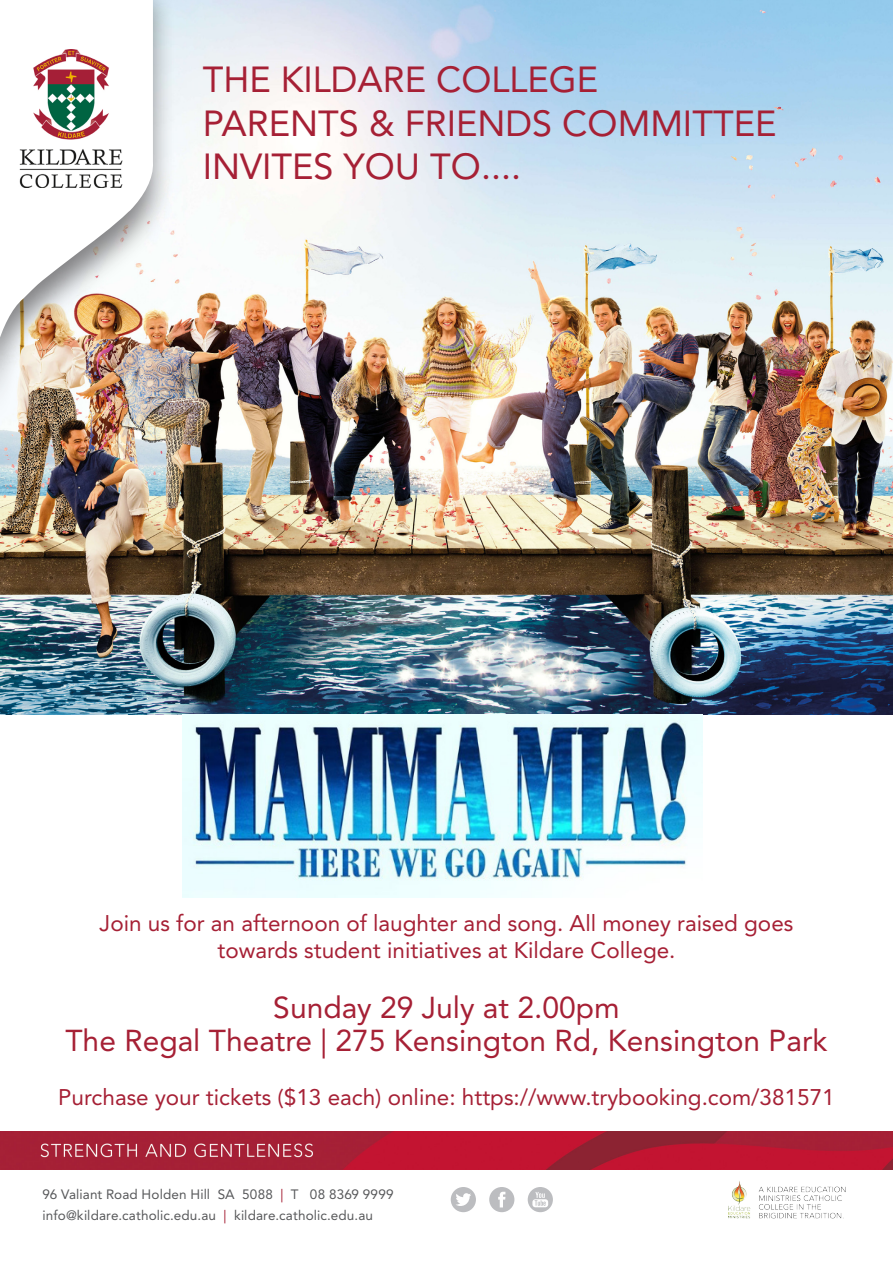
<style>
.page{position:relative;width:893px;height:1263px;background:#fff}
.page>*{position:absolute;margin:0;border:0;box-sizing:border-box;transform-origin:0 0}
.t1{font:36px/43.2px "Avenir LT Std";color:#a62035}
.t2{font:30px/33px "Avenir LT Std";color:#a62035;text-align:center}
.t3{font:22.5px/27px "Avenir LT Std";color:#a62035;text-align:center}
.t4{font:13.5px "Avenir LT Std";letter-spacing:.01em;color:#57585a}
.s1{color:#a62035}
</style>
<div class="page">
<img style="left:1px;top:0;width:891px;height:714px">
<img style="left:729px;top:1181px;width:117px;height:38px">
<svg style="left:451px;top:1187px;width:25px;height:25px"></svg>
<svg style="left:489px;top:1187px;width:25px;height:25px"></svg>
<svg style="left:528px;top:1187px;width:25px;height:25px"></svg>
<img style="left:0;top:1131px;width:893px;height:39px">
<div style="left:0;top:0;width:175px;height:427px;background:#231f20;opacity:.55"></div>
<img style="left:0;top:0;width:154px;height:391px">
<img style="left:17px;top:50px;width:106px;height:138px">
<img style="left:182px;top:714px;width:520px;height:184px">
<p class="t1" style="left:203px;top:59px;width:575px">THE KILDARE COLLEGE<br>PARENTS &amp; FRIENDS COMMITTEE<br>INVITES YOU TO....</p>
<p class="t3" style="left:100px;top:909px;width:695px">Join us for an afternoon of laughter and song. All money raised goes towards student initiatives at Kildare College.</p>
<p class="t2" style="left:65px;top:991px;width:764px">Sunday 29 July at 2.00pm<br>The Regal Theatre | 275 Kensington Rd, Kensington Park</p>
<p class="t3" style="left:58px;top:1083px;width:778px">Purchase your tickets ($13 each) online: https://www.trybooking.com/381571</p>
<p class="t4" style="left:43px;top:1186px;width:353px">96 Valiant Road Holden Hill SA 5088 <span class="s1">|</span> T 08 8369 9999</p>
<p class="t4" style="left:43px;top:1207px;width:332px">info@kildare.catholic.edu.au <span class="s1">|</span> kildare.catholic.edu.au</p>
</div>
